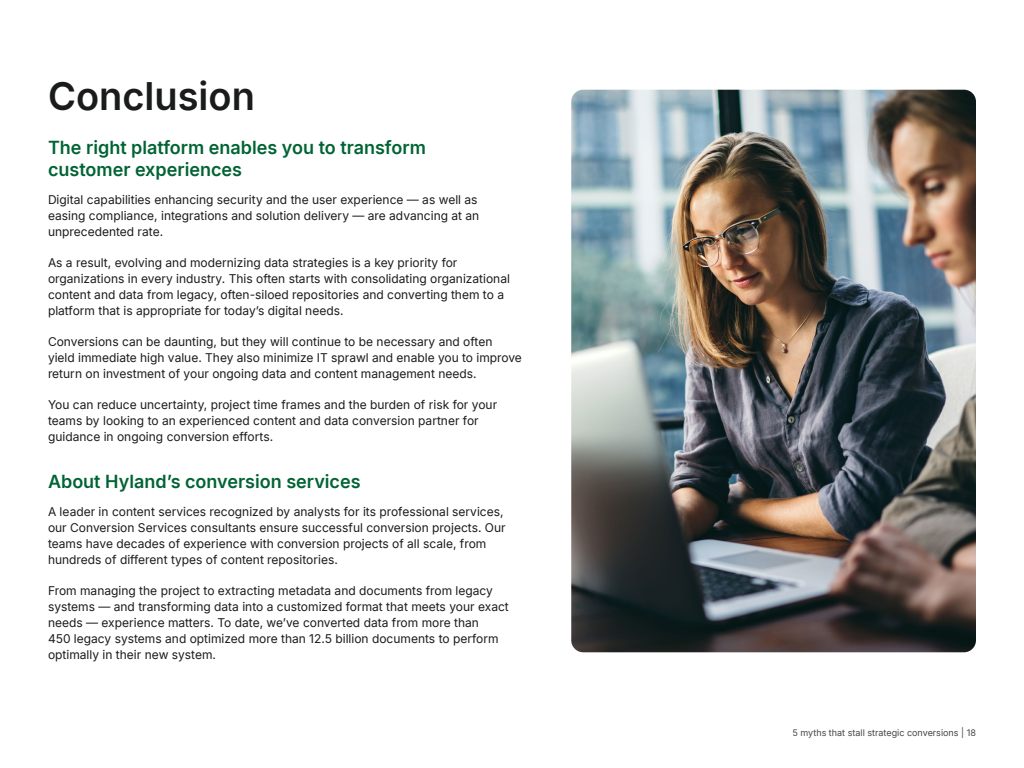
<style>
.page{position:relative;width:1024px;height:768px;background:#fff}
.page>*{position:absolute;margin:0;border:0;box-sizing:border-box;transform-origin:0 0}
.t1{font:600 38px "Inter";color:#191c1a}
.t2{font:600 18px/22px "Inter";color:#006334}
.t3{font:12px/16px "Inter";color:#191c1a}
.t4{font:9px "Inter";color:#444745}
</style>
<div class="page">
<img style="left:571px;top:90px;width:405px;height:562px">
<h1 class="t1" style="left:48px;top:68px;width:208px">Conclusion</h1>
<h2 class="t2" style="left:48px;top:136px;width:380px">The right platform enables you to transform customer experiences</h2>
<p class="t3" style="left:48px;top:191px;width:433px">Digital capabilities enhancing security and the user experience — as well as easing compliance, integrations and solution delivery — are advancing at an unprecedented rate.</p>
<p class="t3" style="left:48px;top:254px;width:464px">As a result, evolving and modernizing data strategies is a key priority for organizations in every industry. This often starts with consolidating organizational content and data from legacy, often-siloed repositories and converting them to a platform that is appropriate for today’s digital needs.</p>
<p class="t3" style="left:48px;top:333px;width:475px">Conversions can be daunting, but they will continue to be necessary and often yield immediate high value. They also minimize IT sprawl and enable you to improve return on investment of your ongoing data and content management needs.</p>
<p class="t3" style="left:48px;top:396px;width:451px">You can reduce uncertainty, project time frames and the burden of risk for your teams by looking to an experienced content and data conversion partner for guidance in ongoing conversion efforts.</p>
<h2 class="t2" style="left:48px;top:470px;width:314px">About Hyland’s conversion services</h2>
<p class="t3" style="left:48px;top:503px;width:459px">A leader in content services recognized by analysts for its professional services, our Conversion Services consultants ensure successful conversion projects. Our teams have decades of experience with conversion projects of all scale, from hundreds of different types of content repositories.</p>
<p class="t3" style="left:48px;top:582px;width:462px">From managing the project to extracting metadata and documents from legacy systems — and transforming data into a customized format that meets your exact needs — experience matters. To date, we’ve converted data from more than<br>450 legacy systems and optimized more than 12.5 billion documents to perform optimally in their new system.</p>
<p class="t4" style="left:792px;top:726px;width:185px">5 myths that stall strategic conversions | 18</p>
</div>
